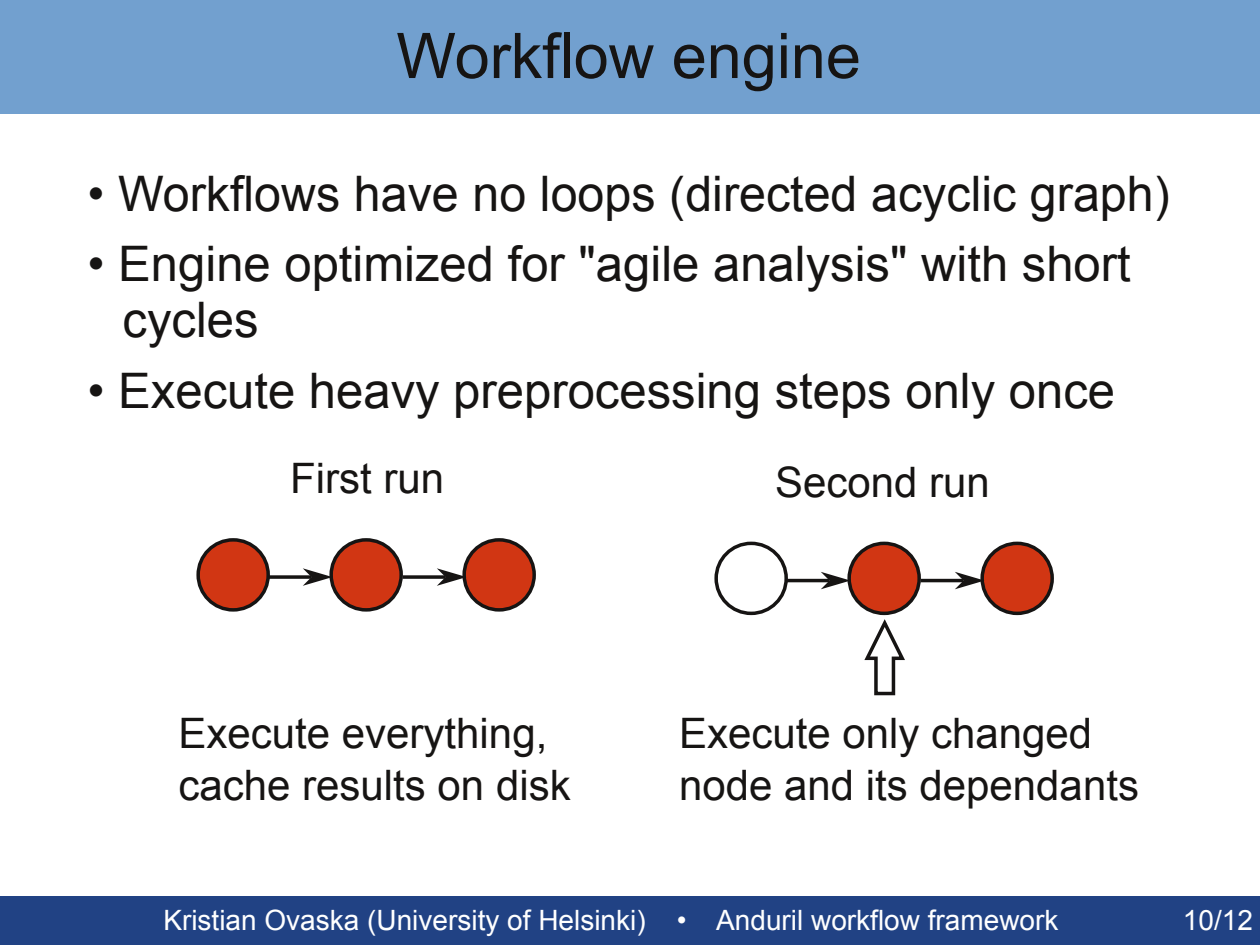
<style>
.page{position:relative;width:1260px;height:945px;background:#fff}
.page>*{position:absolute;margin:0;border:0;box-sizing:border-box;transform-origin:0 0}
.t1{font:63px "Arial";color:#161413}
.t2{font:49px/56.4px "Arial";color:#161413}
.t3{font:42px/52.5px "Arial";color:#161413}
.t4{font:28px "Arial";color:#fff}
</style>
<div class="page">
<div style="left:0;top:896px;width:1260px;height:49px;background:#214284"></div>
<div style="left:0;top:0;width:1260px;height:114px;background:#72a0cf"></div>
<div style="left:198px;top:540px;width:70px;height:70px;background:#d13613;border-radius:50%"></div>
<div style="left:196px;top:538px;width:74px;height:74px;border:4px solid #161413;border-radius:50%"></div>
<div style="left:464px;top:540px;width:70px;height:70px;background:#d13613;border-radius:50%"></div>
<div style="left:462px;top:538px;width:74px;height:74px;border:4px solid #161413;border-radius:50%"></div>
<div style="left:331px;top:540px;width:70px;height:70px;background:#d13613;border-radius:50%"></div>
<div style="left:329px;top:538px;width:74px;height:74px;border:4px solid #161413;border-radius:50%"></div>
<svg style="left:269px;top:575px;width:34px;height:4px"></svg>
<svg style="left:303px;top:568px;width:30px;height:18px"></svg>
<svg style="left:403px;top:575px;width:34px;height:4px"></svg>
<svg style="left:437px;top:568px;width:30px;height:18px"></svg>
<div style="left:714px;top:542px;width:74px;height:73px;border:4px solid #161413;border-radius:50%"></div>
<div style="left:982px;top:543px;width:70px;height:70px;background:#d13613;border-radius:50%"></div>
<div style="left:980px;top:542px;width:74px;height:73px;border:4px solid #161413;border-radius:50%"></div>
<div style="left:849px;top:543px;width:70px;height:70px;background:#d13613;border-radius:50%"></div>
<div style="left:847px;top:542px;width:74px;height:73px;border:4px solid #161413;border-radius:50%"></div>
<hr style="left:787px;top:579px;width:43px;height:3px;background:#161413">
<svg style="left:821px;top:572px;width:30px;height:17px"></svg>
<hr style="left:921px;top:579px;width:43px;height:3px;background:#161413">
<svg style="left:955px;top:572px;width:30px;height:17px"></svg>
<svg style="left:864px;top:615px;width:41px;height:81px"></svg>
<p class="t1" style="left:396px;top:19px;width:466px">Workflow engine</p>
<p class="t2" style="left:88px;top:166px;width:1084px">• Workflows have no loops (directed acyclic graph)</p>
<p class="t2" style="left:122px;top:236px;width:1010px;text-indent:-35px">• Engine optimized for "agile analysis" with short cycles</p>
<p class="t2" style="left:88px;top:363px;width:1029px">• Execute heavy preprocessing steps only once</p>
<p class="t3" style="left:290px;top:452px;width:156px">First run</p>
<p class="t3" style="left:775px;top:457px;width:216px">Second run</p>
<p class="t3" style="left:178px;top:707px;width:394px">Execute everything, cache results on disk</p>
<p class="t3" style="left:679px;top:707px;width:462px">Execute only changed node and its dependants</p>
<p class="t4" style="left:163px;top:904px;width:897px">Kristian Ovaska (University of Helsinki) • Anduril workflow framework</p>
<p class="t4" style="left:1183px;top:904px;width:72px">10/12</p>
</div>
